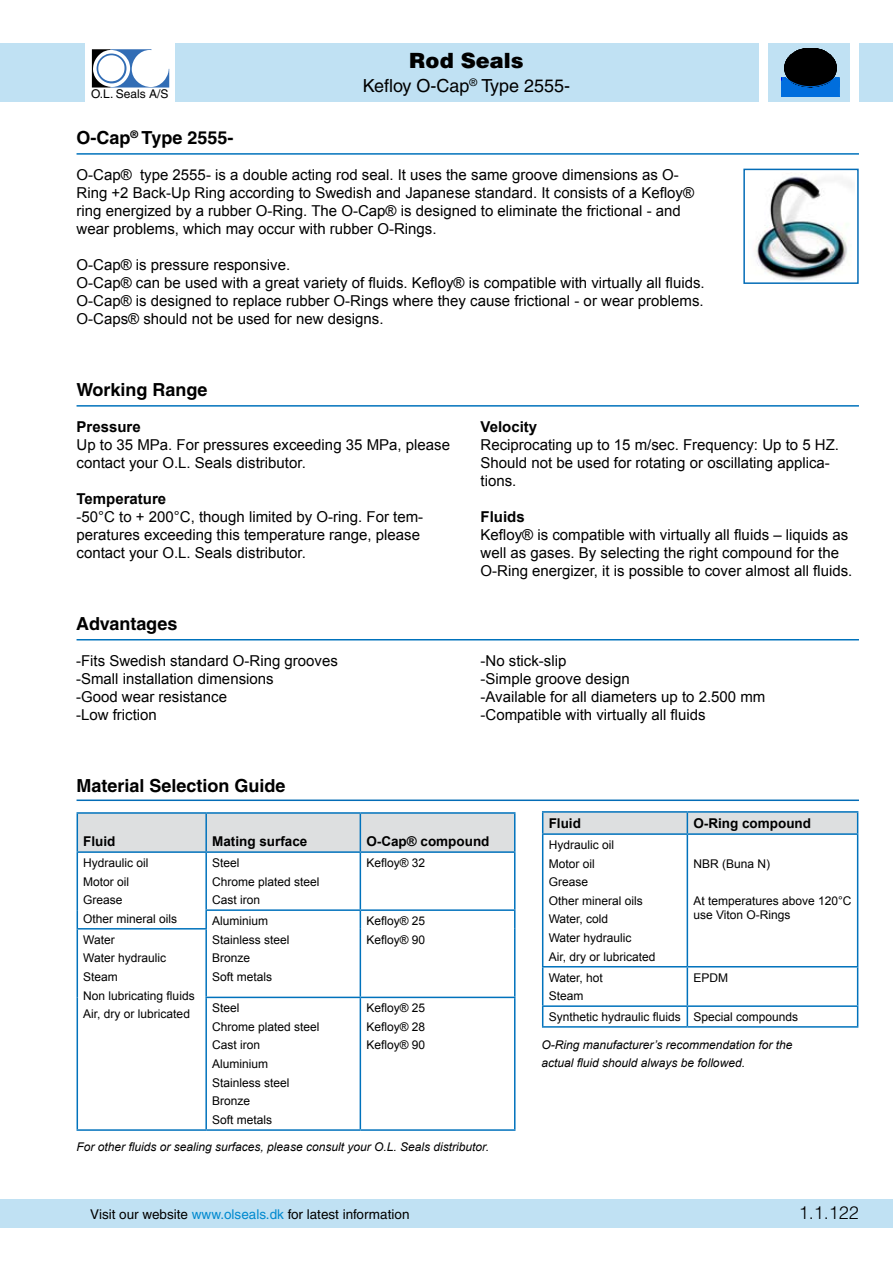
<style>
.page{position:relative;width:893px;height:1263px;background:#fff}
.page>*{position:absolute;margin:0;border:0;box-sizing:border-box;transform-origin:0 0}
.t1{font:900 21px "Helvetica";color:#000}
.t2{font:700 18px "Helvetica";color:#000}
.t3{font:18px "Helvetica";color:#000}
.t4{font:300 18px "Helvetica";color:#000}
.t5{font:15px/18px "Arial";color:#000}
.t6{font:700 15px "Arial";color:#000}
.t7{font:700 13.5px "Arial";color:#000}
.t8{font:13.5px "Helvetica";color:#000}
.t9{font:12px/18.6px "Arial";color:#000}
.t10{font:italic 12px/18px "Arial";color:#000}
.t11{font:12px "Helvetica";color:#000}
.s1{color:#0089cf}
</style>
<div class="page">
<div style="left:0;top:43px;width:893px;height:59px;background:#c0e1f3"></div>
<div style="left:0;top:1199px;width:893px;height:28px;background:#c0e1f3"></div>
<div style="left:86px;top:43px;width:89px;height:63px;background:#fff"></div>
<svg style="left:92px;top:49px;width:77px;height:39px"></svg>
<div style="left:850px;top:43px;width:9px;height:62px;background:#fff"></div>
<div style="left:760px;top:43px;width:8px;height:60px;background:#fff"></div>
<hr style="left:892px;top:43px;width:1px;height:59px;background:#0089cf">
<div style="left:78px;top:814px;width:436px;height:37px;background:#dddfe0"></div>
<hr style="left:77px;top:812px;width:129px;height:2px;background:#0072bc">
<hr style="left:77px;top:814px;width:1px;height:37px;background:#0072bc">
<hr style="left:206px;top:812px;width:154px;height:2px;background:#0072bc">
<hr style="left:205px;top:814px;width:2px;height:37px;background:#0072bc">
<hr style="left:360px;top:812px;width:155px;height:2px;background:#0072bc">
<hr style="left:360px;top:814px;width:1px;height:37px;background:#0072bc">
<hr style="left:514px;top:814px;width:1px;height:37px;background:#0072bc">
<hr style="left:77px;top:851px;width:129px;height:2px;background:#0072bc">
<hr style="left:77px;top:853px;width:1px;height:57px;background:#0072bc">
<svg style="left:77px;top:910px;width:1px;height:18px"></svg>
<hr style="left:77px;top:929px;width:1px;height:68px;background:#0072bc">
<hr style="left:77px;top:997px;width:1px;height:132px;background:#0072bc">
<hr style="left:206px;top:851px;width:154px;height:2px;background:#0072bc">
<hr style="left:205px;top:853px;width:2px;height:56px;background:#0072bc">
<hr style="left:360px;top:851px;width:155px;height:2px;background:#0072bc">
<hr style="left:360px;top:853px;width:1px;height:56px;background:#0072bc">
<hr style="left:514px;top:853px;width:1px;height:56px;background:#0072bc">
<hr style="left:205px;top:909px;width:155px;height:2px;background:#0072bc">
<svg style="left:205px;top:911px;width:2px;height:17px"></svg>
<hr style="left:360px;top:909px;width:155px;height:2px;background:#0072bc">
<svg style="left:360px;top:911px;width:1px;height:18px"></svg>
<svg style="left:514px;top:911px;width:1px;height:18px"></svg>
<hr style="left:205px;top:929px;width:2px;height:68px;background:#0072bc">
<hr style="left:360px;top:929px;width:1px;height:68px;background:#0072bc">
<hr style="left:514px;top:929px;width:1px;height:68px;background:#0072bc">
<hr style="left:77px;top:928px;width:130px;height:1px;background:#0072bc">
<hr style="left:205px;top:997px;width:155px;height:1px;background:#0072bc">
<hr style="left:205px;top:998px;width:2px;height:131px;background:#0072bc">
<hr style="left:360px;top:997px;width:155px;height:1px;background:#0072bc">
<hr style="left:360px;top:998px;width:1px;height:131px;background:#0072bc">
<hr style="left:514px;top:998px;width:1px;height:131px;background:#0072bc">
<hr style="left:77px;top:1129px;width:129px;height:2px;background:#0072bc">
<hr style="left:206px;top:1129px;width:154px;height:2px;background:#0072bc">
<hr style="left:360px;top:1129px;width:155px;height:2px;background:#0072bc">
<div style="left:743px;top:169px;width:116px;height:115px;border:2px solid #046cb6"></div>
<hr style="left:542px;top:811px;width:145px;height:2px;background:#0072bc">
<hr style="left:687px;top:811px;width:171px;height:2px;background:#0072bc">
<div style="left:542px;top:812px;width:316px;height:21px;background:#dddfe0"></div>
<hr style="left:542px;top:833px;width:145px;height:2px;background:#0072bc">
<hr style="left:542px;top:835px;width:1px;height:131px;background:#0072bc">
<hr style="left:687px;top:833px;width:171px;height:2px;background:#0072bc">
<hr style="left:687px;top:835px;width:1px;height:131px;background:#0072bc">
<hr style="left:857px;top:835px;width:1px;height:131px;background:#0072bc">
<hr style="left:542px;top:966px;width:145px;height:1px;background:#0072bc">
<hr style="left:542px;top:967px;width:1px;height:38px;background:#0072bc">
<hr style="left:687px;top:966px;width:171px;height:1px;background:#0072bc">
<hr style="left:687px;top:967px;width:1px;height:38px;background:#0072bc">
<hr style="left:857px;top:967px;width:1px;height:38px;background:#0072bc">
<hr style="left:542px;top:1005px;width:145px;height:2px;background:#0072bc">
<svg style="left:542px;top:1007px;width:1px;height:19px"></svg>
<hr style="left:687px;top:1005px;width:171px;height:2px;background:#0072bc">
<svg style="left:687px;top:1007px;width:1px;height:19px"></svg>
<svg style="left:857px;top:1007px;width:1px;height:19px"></svg>
<hr style="left:542px;top:1026px;width:145px;height:2px;background:#0072bc">
<hr style="left:687px;top:1026px;width:171px;height:2px;background:#0072bc">
<img style="left:756px;top:176px;width:96px;height:104px">
<hr style="left:77px;top:153px;width:782px;height:2px;background:#0072bc">
<hr style="left:77px;top:405px;width:782px;height:2px;background:#0072bc">
<hr style="left:77px;top:799px;width:782px;height:2px;background:#046cb6">
<hr style="left:77px;top:639px;width:782px;height:1px;background:#0072bc">
<svg style="left:781px;top:48px;width:58px;height:49px;background:#183c5f"></svg>
<p class="t11" style="left:91px;top:87px;width:79px">O.L. Seals A/S</p>
<h1 class="t1" style="left:409px;top:47px;width:116px">Rod Seals</h1>
<p class="t3" style="left:363px;top:76px;width:209px">Kefloy O-Cap<sup>®</sup> Type 2555-</p>
<p class="t2" style="left:77px;top:127px;width:158px">O-Cap<sup>®</sup> Type 2555-</p>
<p class="t5" style="left:77px;top:166px;width:619px">O-Cap® type 2555- is a double acting rod seal. It uses the same groove dimensions as O-Ring +2 Back-Up Ring according to Swedish and Japanese standard. It consists of a Kefloy® ring energized by a rubber O-Ring. The O-Cap® is designed to eliminate the frictional - and wear problems, which may occur with rubber O-Rings.</p>
<p class="t5" style="left:77px;top:256px;width:630px">O-Cap® is pressure responsive.<br>O-Cap® can be used with a great variety of fluids. Kefloy® is compatible with virtually all fluids.<br>O-Cap® is designed to replace rubber O-Rings where they cause frictional - or wear problems.<br>O-Caps® should not be used for new designs.</p>
<p class="t2" style="left:77px;top:379px;width:133px">Working Range</p>
<p class="t6" style="left:77px;top:417px;width:66px">Pressure</p>
<p class="t5" style="left:77px;top:436px;width:375px">Up to 35 MPa. For pressures exceeding 35 MPa, please contact your O.L. Seals distributor.</p>
<p class="t6" style="left:77px;top:489px;width:91px">Temperature</p>
<p class="t5" style="left:77px;top:508px;width:348px">-50°C to + 200°C, though limited by O-ring. For tem&shy;peratures exceeding this temperature range, please contact your O.L. Seals distributor.</p>
<p class="t6" style="left:480px;top:417px;width:58px">Velocity</p>
<p class="t5" style="left:480px;top:436px;width:360px">Reciprocating up to 15 m/sec. Frequency: Up to 5 HZ.<br>Should not be used for rotating or oscillating applica&shy;tions.</p>
<p class="t6" style="left:480px;top:507px;width:46px">Fluids</p>
<p class="t5" style="left:480px;top:526px;width:373px">Kefloy® is compatible with virtually all fluids – liquids as well as gases. By selecting the right compound for the<br>O-Ring energizer, it is possible to cover almost all fluids.</p>
<p class="t2" style="left:76px;top:613px;width:103px">Advantages</p>
<p class="t5" style="left:76px;top:652px;width:263px">-Fits Swedish standard O-Ring grooves -Small installation dimensions<br>-Good wear resistance<br>-Low friction</p>
<p class="t5" style="left:480px;top:652px;width:286px">-No stick-slip<br>-Simple groove design<br>-Available for all diameters up to 2.500 mm -Compatible with virtually all fluids</p>
<p class="t2" style="left:77px;top:775px;width:211px">Material Selection Guide</p>
<p class="t7" style="left:83px;top:832px;width:34px">Fluid</p>
<p class="t7" style="left:212px;top:832px;width:97px">Mating surface</p>
<p class="t7" style="left:366px;top:832px;width:125px">O-Cap® compound</p>
<p class="t9" style="left:83px;top:853px;width:96px">Hydraulic oil<br>Motor oil<br>Grease<br>Other mineral oils</p>
<p class="t9" style="left:212px;top:853px;width:109px">Steel<br>Chrome plated steel<br>Cast iron</p>
<p class="t9" style="left:366px;top:853px;width:60px">Kefloy® 32</p>
<p class="t9" style="left:212px;top:911px;width:79px">Aluminium<br>Stainless steel<br>Bronze<br>Soft metals</p>
<p class="t9" style="left:366px;top:911px;width:60px">Kefloy® 25</p>
<p class="t9" style="left:83px;top:930px;width:33px">Water</p>
<p class="t9" style="left:366px;top:930px;width:60px">Kefloy® 90</p>
<p class="t9" style="left:83px;top:949px;width:113px">Water hydraulic<br>Steam<br>Non lubricating fluids<br>Air, dry or lubricated</p>
<p class="t9" style="left:212px;top:999px;width:109px">Steel<br>Chrome plated steel<br>Cast iron<br>Aluminium<br>Stainless steel<br>Bronze<br>Soft metals</p>
<p class="t9" style="left:366px;top:999px;width:60px;text-align:justify">Kefloy® 25<br>Kefloy® 28<br>Kefloy® 90</p>
<p class="t10" style="left:77px;top:1137px;width:414px">For other fluids or sealing surfaces, please consult your O.L. Seals distributor.</p>
<p class="t7" style="left:549px;top:814px;width:34px">Fluid</p>
<p class="t7" style="left:693px;top:814px;width:119px">O-Ring compound</p>
<p class="t9" style="left:549px;top:835px;width:108px">Hydraulic oil<br>Motor oil<br>Grease<br>Other mineral oils<br>Water, cold<br>Water hydraulic<br>Air, dry or lubricated</p>
<p class="t9" style="left:693px;top:854px;width:78px">NBR (Buna N)</p>
<p class="t9" style="left:693px;top:893px;width:160px;line-height:14.4px">At temperatures above 120°C use Viton O-Rings</p>
<p class="t9" style="left:549px;top:968px;width:56px">Water, hot<br>Steam</p>
<p class="t9" style="left:693px;top:968px;width:36px">EPDM</p>
<p class="t9" style="left:549px;top:1007px;width:251px">Synthetic hydraulic fluids Special compounds</p>
<p class="t10" style="left:542px;top:1035px;width:252px">O-Ring manufacturer’s recommendation for the actual fluid should always be followed.</p>
<p class="t8" style="left:90px;top:1206px;width:321px">Visit our website <span class="s1">www.olseals.dk</span> for latest information</p>
<p class="t4" style="left:799px;top:1202px;width:62px">1.1.122</p>
</div>
